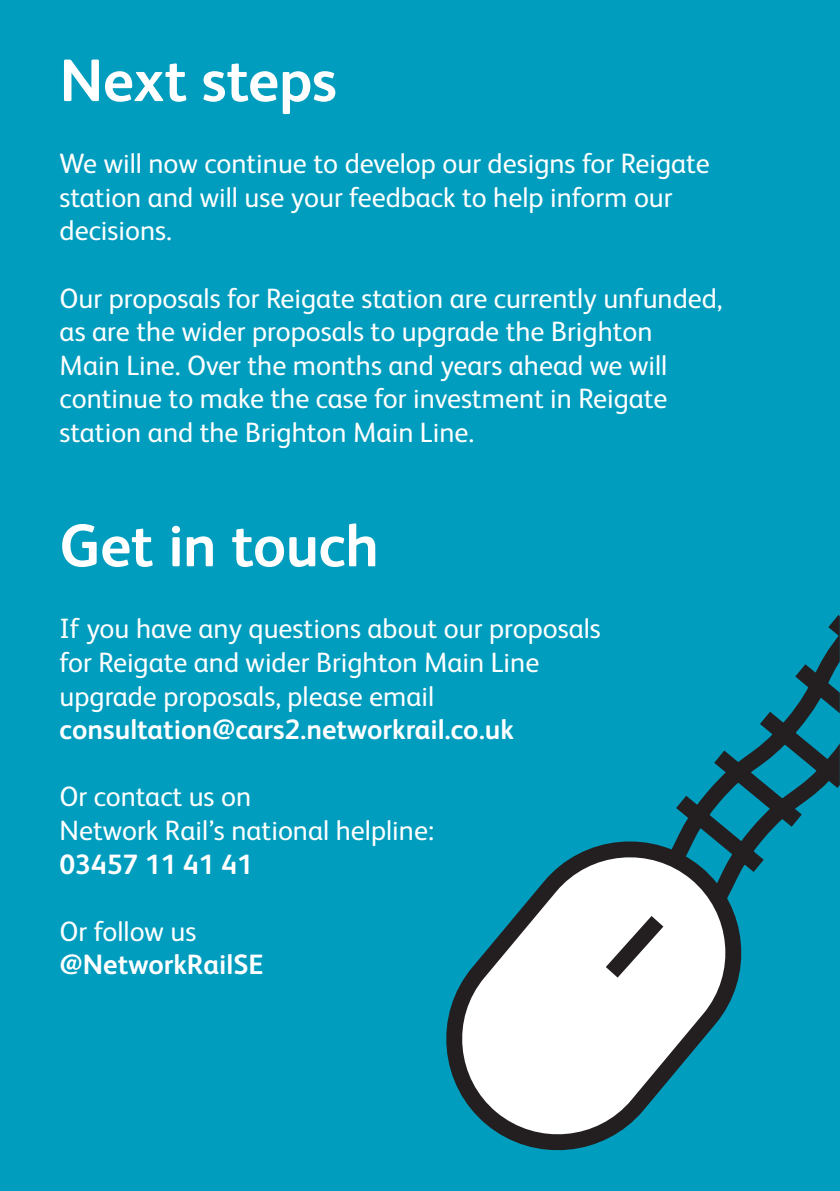
<style>
.page{position:relative;width:840px;height:1191px;background:#fff}
.page>*{position:absolute;margin:0;border:0;box-sizing:border-box;transform-origin:0 0}
.t1{font:700 60px "Network Rail Sans";letter-spacing:-.005em;color:#fff}
.t2{font:28px/33.6px "Network Rail Sans";color:#fff}
.t3{font:700 28px "Network Rail Sans";color:#fff}
</style>
<div class="page">
<div style="left:0;top:0;width:839px;height:1191px;background:#019dbe"></div>
<svg style="left:676px;top:615px;width:163px;height:257px"></svg>
<svg style="left:446px;top:820px;width:299px;height:331px"></svg>
<svg style="left:589px;top:899px;width:90px;height:95px;background:#e2e2e2"></svg>
<h1 class="t1" style="left:60px;top:40px;width:278px">Next steps</h1>
<p class="t2" style="left:60px;top:145px;width:651px">We will now continue to develop our designs for Reigate station and will use your feedback to help inform our decisions.</p>
<p class="t2" style="left:60px;top:280px;width:664px">Our proposals for Reigate station are currently unfunded, as are the wider proposals to upgrade the Brighton<br>Main Line. Over the months and years ahead we will continue to make the case for investment in Reigate station and the Brighton Main Line.</p>
<h1 class="t1" style="left:60px;top:505px;width:321px">Get in touch</h1>
<p class="t2" style="left:60px;top:610px;width:542px">If you have any questions about our proposals for Reigate and wider Brighton Main Line upgrade proposals, please email</p>
<p class="t3" style="left:60px;top:710px;width:455px">consultation@cars2.networkrail.co.uk</p>
<p class="t2" style="left:60px;top:778px;width:376px">Or contact us on<br>Network Rail’s national helpline:</p>
<p class="t3" style="left:60px;top:845px;width:195px">03457 11 41 41</p>
<p class="t2" style="left:60px;top:913px;width:138px">Or follow us</p>
<p class="t3" style="left:60px;top:945px;width:205px">@NetworkRailSE</p>
</div>
